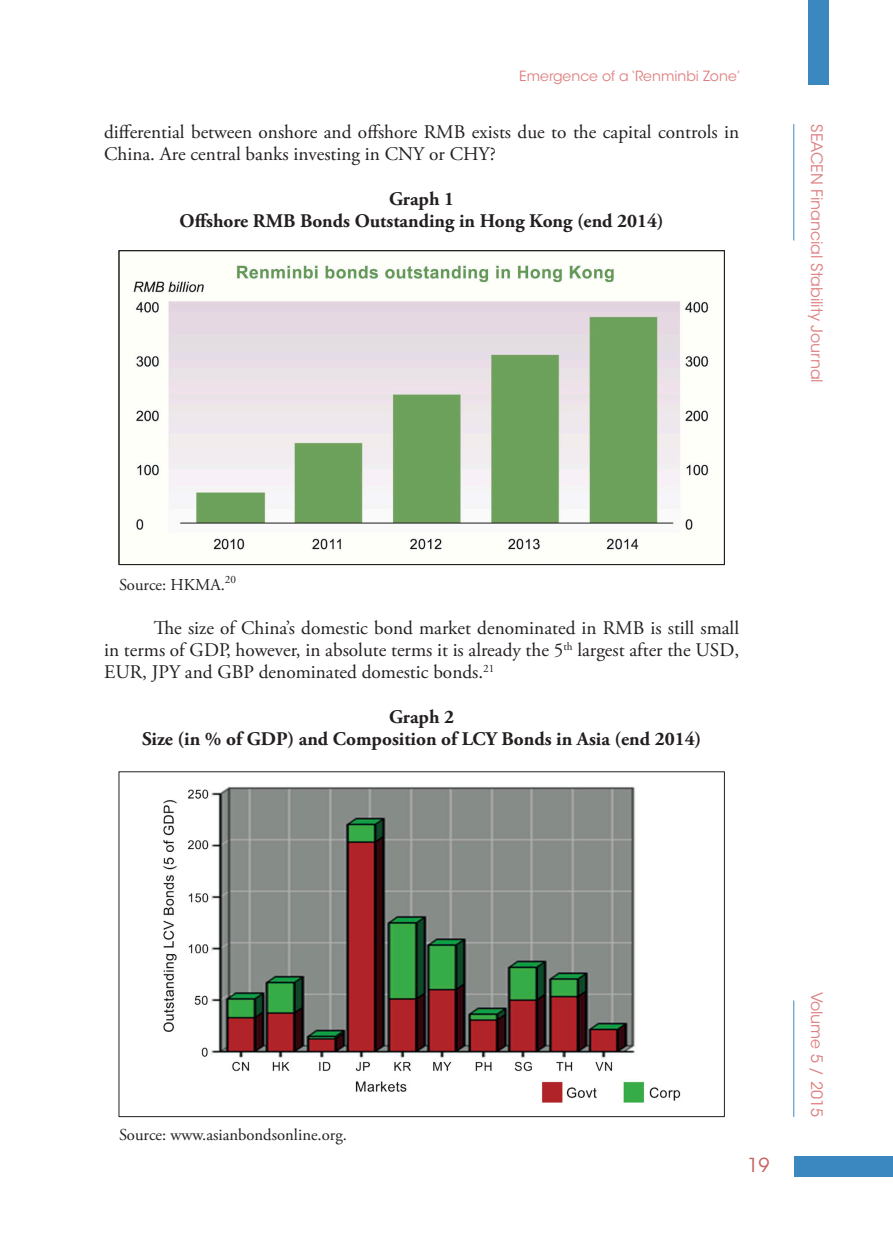
<style>
.page{position:relative;width:893px;height:1241px;background:#fff}
.page>*{position:absolute;margin:0;border:0;box-sizing:border-box;transform-origin:0 0}
.t1{font:19.25px/22.1px "Adobe Garamond Pro";color:#231f20}
.t2{font:700 19.25px "Adobe Garamond Pro";color:#231f20}
.t3{font:19.25px "ITC Avant Garde Std";color:#c86263}
.t4{font:16.62px "Adobe Garamond Pro";color:#231f20}
.t5{font:15.75px "ITC Avant Garde Std";color:#de8081}
.t6{font:14px "ITC Avant Garde Std";color:#de8081}
</style>
<div class="page">
<div style="left:794px;top:1156px;width:99px;height:20px;background:#3a88bf"></div>
<hr style="left:793px;top:124px;width:1px;height:116px;background:#3a88bf">
<hr style="left:793px;top:1000px;width:1px;height:116px;background:#3a88bf">
<div style="left:809px;top:0;width:20px;height:84px;background:#3a88bf"></div>
<svg style="left:118px;top:250px;width:607px;height:315px"></svg>
<svg style="left:118px;top:771px;width:607px;height:345px"></svg>
<p class="t6" style="left:519px;top:67px;width:223px">Emergence of a ‘Renminbi Zone’</p>
<p class="t1" style="left:104px;top:121px;width:636px">differential between onshore and offshore RMB exists due to the capital controls in<br>China. Are central banks investing in CNY or CHY?</p>
<p class="t2" style="left:389px;top:187px;width:66px">Graph 1</p>
<p class="t2" style="left:180px;top:209px;width:486px">Offshore RMB Bonds Outstanding in Hong Kong (end 2014)</p>
<p class="t5" style="left:826px;top:124px;width:260px;rotate:90deg">SEACEN Financial Stability Journal</p>
<p class="t4" style="left:119px;top:574px;width:119px">Source: HKMA.<sup>20</sup></p>
<p class="t1" style="left:104px;top:617px;width:636px;text-align:justify;text-indent:50px">The size of China’s domestic bond market denominated in RMB is still small in terms of GDP, however, in absolute terms it is already the 5<sup>th</sup> largest after the USD, EUR, JPY and GBP denominated domestic bonds.<sup>21</sup></p>
<p class="t2" style="left:389px;top:705px;width:66px">Graph 2</p>
<p class="t2" style="left:142px;top:727px;width:561px">Size (in % of GDP) and Composition of LCY Bonds in Asia (end 2014)</p>
<p class="t4" style="left:119px;top:1124px;width:229px">Source: www.asianbondsonline.org.</p>
<p class="t3" style="left:747px;top:1153px;width:24px">19</p>
<p class="t5" style="left:826px;top:991px;width:127px;rotate:90deg">Volume 5 / 2015</p>
</div>
